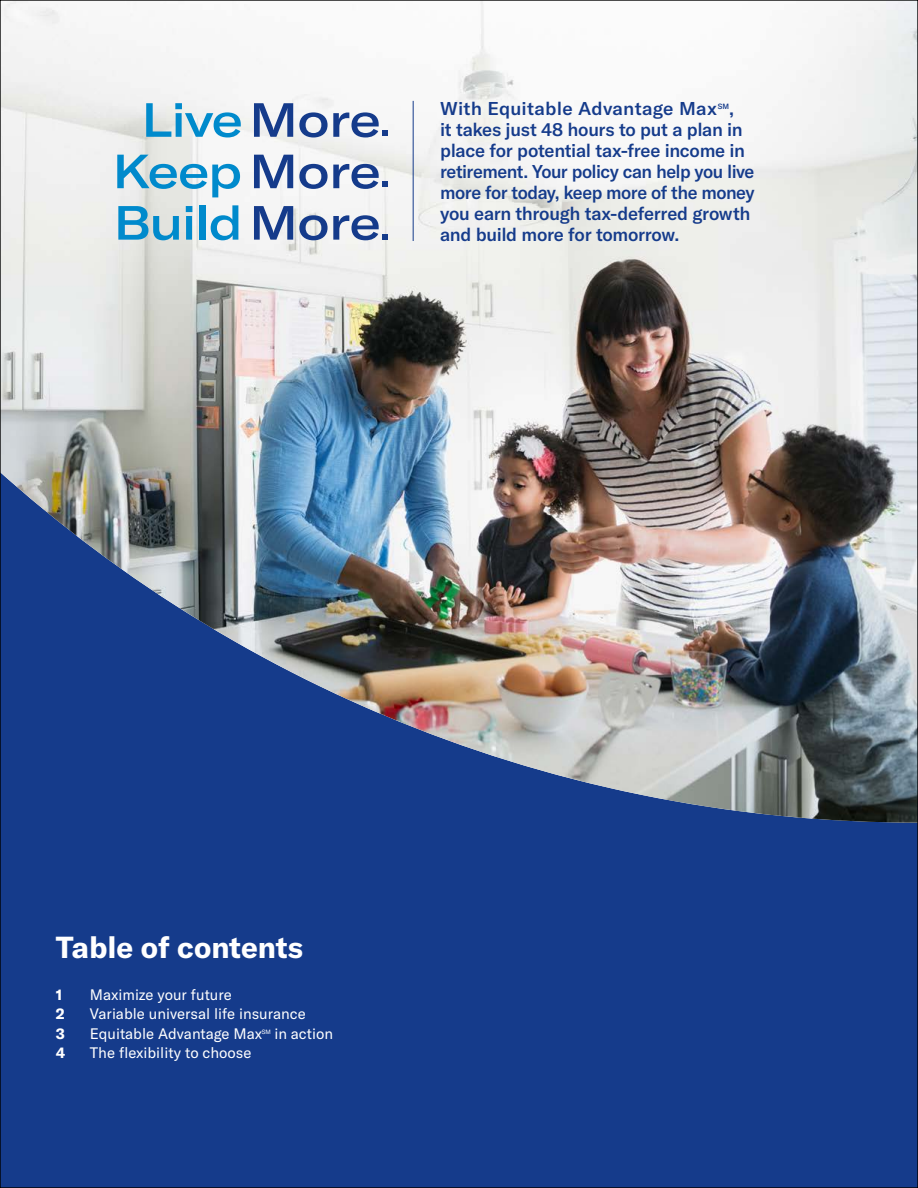
<style>
.page{position:relative;width:918px;height:1188px;background:#153b8b}
.page>*{position:absolute;margin:0;border:0;box-sizing:border-box;transform-origin:0 0}
.t1{font:700 30px "GT America";color:#fff}
.t2{font:500 18.3px/21px "GT America";letter-spacing:-.02em;color:#153b8b}
.t3{font:500 18.3px "GT America";letter-spacing:.01em;color:#153b8b}
.t4{font:15px "GT America";color:#fff}
.t5{font:700 15px "GT America";color:#fff}
.t6{font:500 7.5px "GT America";color:#153b8b}
.t7{font:6.15px "GT America";color:#fff}
</style>
<div class="page">
<img style="left:2px;top:2px;width:914px;height:821px">
<svg style="left:146px;top:103px;width:95px;height:34px;background:#99cae0"></svg>
<svg style="left:117px;top:155px;width:123px;height:42px;background:#9dcbe0"></svg>
<svg style="left:118px;top:206px;width:61px;height:34px;background:#77b9d5"></svg>
<svg style="left:186px;top:206px;width:6px;height:34px"></svg>
<div style="left:200px;top:205px;width:6px;height:35px;background:#008acc"></div>
<svg style="left:211px;top:205px;width:27px;height:35px"></svg>
<svg style="left:254px;top:103px;width:39px;height:34px"></svg>
<svg style="left:254px;top:155px;width:39px;height:33px"></svg>
<svg style="left:254px;top:206px;width:39px;height:34px"></svg>
<svg style="left:299px;top:112px;width:89px;height:25px"></svg>
<svg style="left:299px;top:164px;width:89px;height:25px"></svg>
<svg style="left:299px;top:215px;width:89px;height:25px"></svg>
<hr style="left:413px;top:101px;width:1px;height:140px;background:#153b8b">
<p class="t3" style="left:440px;top:98px;width:279px">With Equitable Advantage Max</p>
<p class="t6" style="left:718px;top:102px;width:13px">sm</p>
<p class="t2" style="left:440px;top:98px;width:316px;text-indent:289px">,<br>it takes just 48 hours to put a plan in place for potential tax-free income in retirement. Your policy can help you live more for today, keep more of the money you earn through tax-deferred growth and build more for tomorrow.</p>
<h1 class="t1" style="left:56px;top:928px;width:249px">Table of contents</h1>
<p class="t5" style="left:56px;top:985px;width:8px">1</p>
<p class="t4" style="left:90px;top:986px;width:144px">Maximize your future</p>
<p class="t5" style="left:56px;top:1005px;width:10px">2</p>
<p class="t4" style="left:90px;top:1005px;width:218px">Variable universal life insurance</p>
<p class="t5" style="left:56px;top:1024px;width:11px">3</p>
<p class="t4" style="left:90px;top:1025px;width:174px">Equitable Advantage Max</p>
<p class="t7" style="left:262px;top:1028px;width:10px">sm</p>
<p class="t4" style="left:274px;top:1025px;width:60px">in action</p>
<p class="t5" style="left:56px;top:1044px;width:11px">4</p>
<p class="t4" style="left:90px;top:1044px;width:163px">The flexibility to choose</p>
</div>
